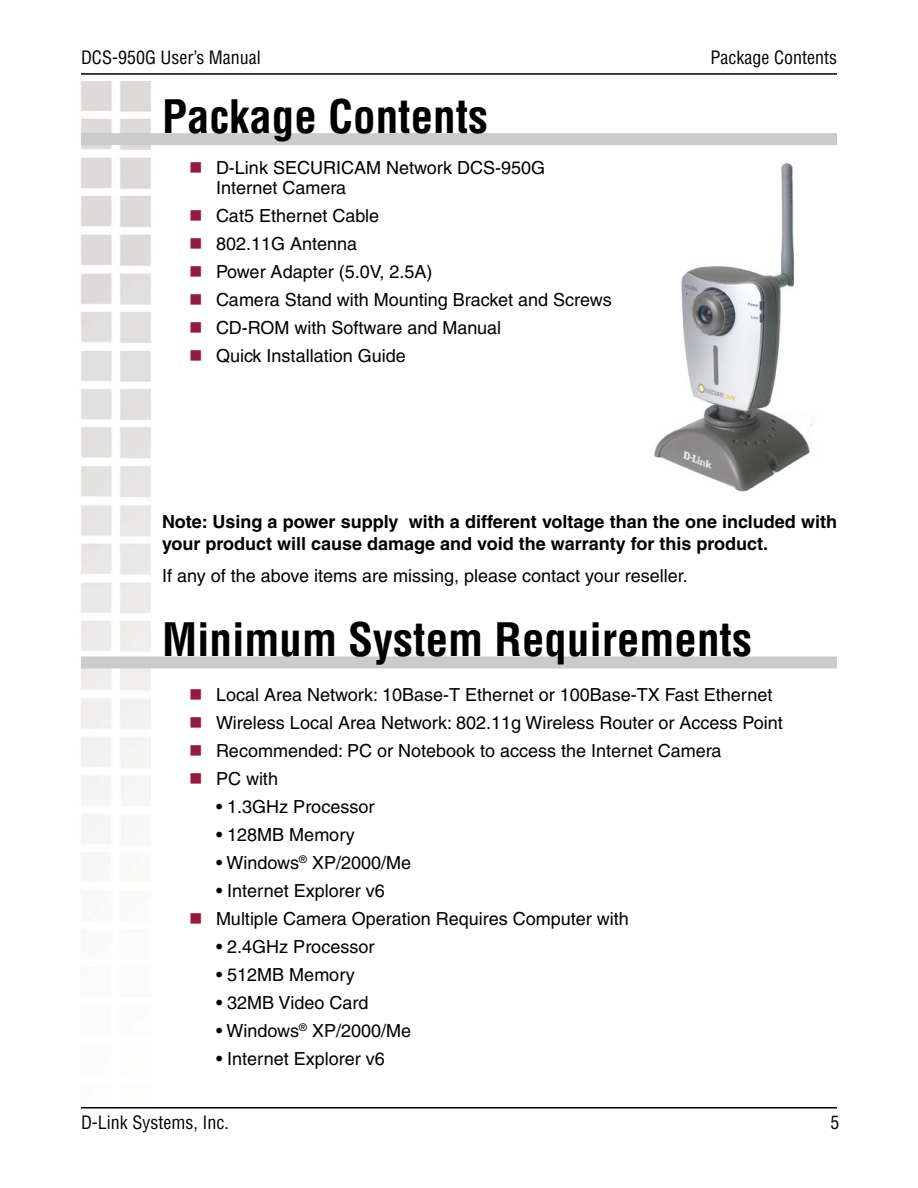
<style>
.page{position:relative;width:918px;height:1188px;background:#fff}
.page>*{position:absolute;margin:0;border:0;box-sizing:border-box;transform-origin:0 0}
.chapter_titles_final{font:700 condensed 45px "Helvetica";color:#000}
.bullet_text{font:18px/19.5px "Helvetica";color:#000}
.Body_text{font:700 18px/21.6px "Helvetica";color:#000}
.Body_text-2{font:18px "Helvetica";color:#000}
.header_footer{font:condensed 18px "Helvetica";color:#000}
.s1{color:#941b3d}
</style>
<div class="page">
<img style="left:81px;top:81px;width:144px;height:1028px">
<hr style="left:81px;top:73px;width:756px;height:2px;background:#000">
<hr style="left:81px;top:1107px;width:756px;height:1px;background:#000">
<div style="left:81px;top:133px;width:756px;height:12px;background:#cbcbcb"></div>
<div style="left:81px;top:656px;width:756px;height:12px;background:#cbcbcb"></div>
<img style="left:654px;top:163px;width:160px;height:329px">
<p class="header_footer" style="left:81px;top:46px;width:181px">DCS-950G User’s Manual</p>
<p class="chapter_titles_final" style="left:162px;top:89px;width:328px">Package Contents</p>
<p class="bullet_text" style="left:216px;top:158px;width:331px;text-indent:-27px"><span class="s1">■</span> D-Link SECURICAM Network DCS-950G<br>Internet Camera</p>
<p class="bullet_text" style="left:189px;top:206px;width:192px"><span class="s1">■</span> Cat5 Ethernet Cable</p>
<p class="bullet_text" style="left:189px;top:234px;width:170px"><span class="s1">■</span> 802.11G Antenna</p>
<p class="bullet_text" style="left:189px;top:262px;width:245px"><span class="s1">■</span> Power Adapter (5.0V, 2.5A)</p>
<p class="bullet_text" style="left:189px;top:290px;width:424px"><span class="s1">■</span> Camera Stand with Mounting Bracket and Screws</p>
<p class="bullet_text" style="left:189px;top:318px;width:314px"><span class="s1">■</span> CD-ROM with Software and Manual</p>
<p class="bullet_text" style="left:189px;top:346px;width:218px"><span class="s1">■</span> Quick Installation Guide</p>
<p class="header_footer" style="left:711px;top:46px;width:128px">Package Contents</p>
<p class="Body_text" style="left:162px;top:511px;width:677px">Note: Using a power supply with a different voltage than the one included with your product will cause damage and void the warranty for this product.</p>
<p class="Body_text-2" style="left:162px;top:565px;width:527px">If any of the above items are missing, please contact your reseller.</p>
<p class="chapter_titles_final" style="left:162px;top:612px;width:592px">Minimum System Requirements</p>
<p class="bullet_text" style="left:189px;top:685px;width:585px"><span class="s1">■</span> Local Area Network: 10Base-T Ethernet or 100Base-TX Fast Ethernet</p>
<p class="bullet_text" style="left:189px;top:713px;width:595px"><span class="s1">■</span> Wireless Local Area Network: 802.11g Wireless Router or Access Point</p>
<p class="bullet_text" style="left:189px;top:741px;width:534px"><span class="s1">■</span> Recommended: PC or Notebook to access the Internet Camera</p>
<p class="bullet_text" style="left:189px;top:769px;width:91px"><span class="s1">■</span> PC with</p>
<p class="bullet_text" style="left:216px;top:797px;width:160px">• 1.3GHz Processor</p>
<p class="bullet_text" style="left:216px;top:825px;width:140px">• 128MB Memory</p>
<p class="bullet_text" style="left:216px;top:853px;width:197px">• Windows<sup>®</sup> XP/2000/Me</p>
<p class="bullet_text" style="left:216px;top:881px;width:170px">• Internet Explorer v6</p>
<p class="bullet_text" style="left:189px;top:909px;width:441px"><span class="s1">■</span> Multiple Camera Operation Requires Computer with</p>
<p class="bullet_text" style="left:216px;top:937px;width:160px">• 2.4GHz Processor</p>
<p class="bullet_text" style="left:216px;top:965px;width:140px">• 512MB Memory</p>
<p class="bullet_text" style="left:216px;top:993px;width:154px">• 32MB Video Card</p>
<p class="bullet_text" style="left:216px;top:1021px;width:197px">• Windows<sup>®</sup> XP/2000/Me</p>
<p class="bullet_text" style="left:216px;top:1049px;width:170px">• Internet Explorer v6</p>
<p class="header_footer" style="left:81px;top:1111px;width:149px">D-Link Systems, Inc.</p>
<p class="header_footer" style="left:830px;top:1111px;width:10px">5</p>
</div>
